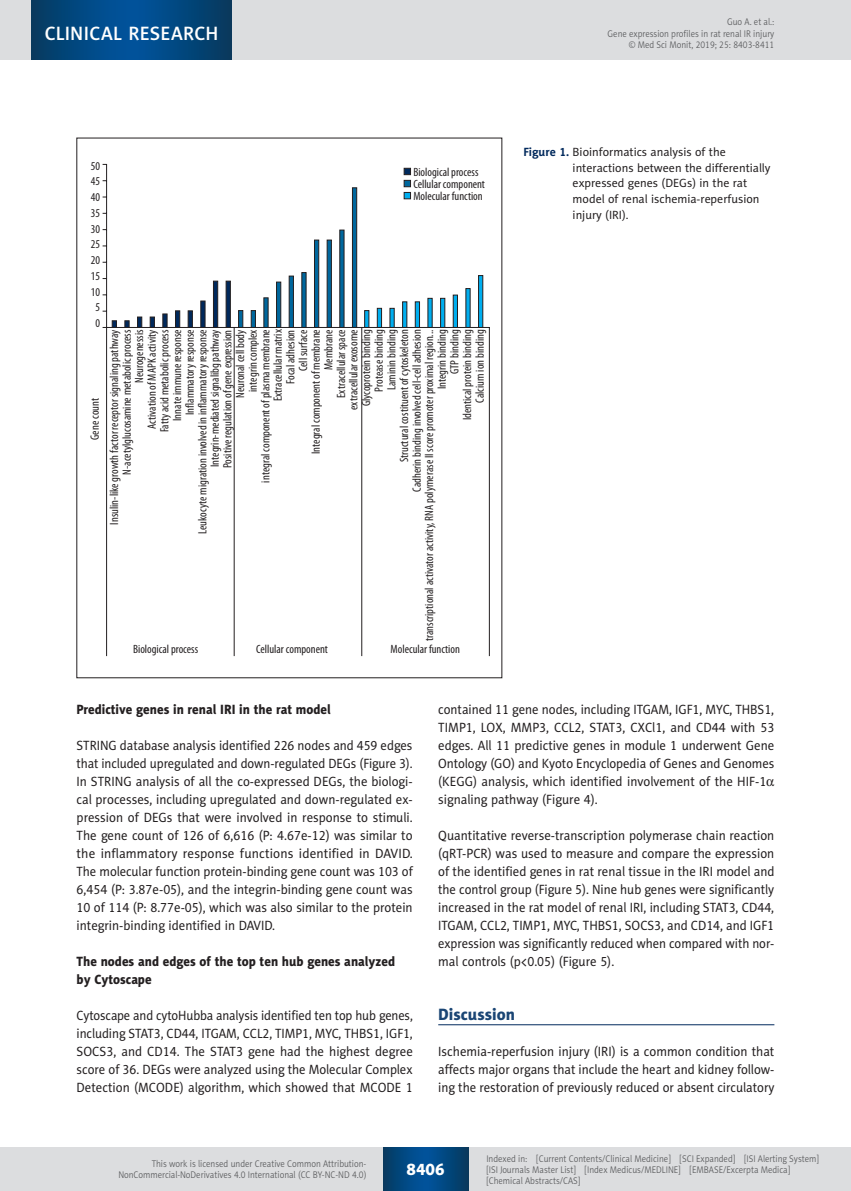
<style>
.page{position:relative;width:851px;height:1191px;background:#fff}
.page>*{position:absolute;margin:0;border:0;box-sizing:border-box;transform-origin:0 0}
.t1{font:19.5px "Naomi Sans EFN Medium";letter-spacing:.015em;color:#fff}
.MSM_Headline_1{font:16.5px "Naomi Sans EFN Heavy";color:#1a4574}
.t2{font:16.5px "Naomi Sans EFN Heavy";color:#fff}
.MSM_Body{font:13.5px/18px "Naomi Sans EFN";color:#231f20;text-align:justify;scale:.94 1}
.MSM_Body-2{font:13.5px/18px "Naomi Sans EFN";color:#231f20;text-align:justify;scale:.95 1}
.MSM_Body-3{font:13.5px/18px "Naomi Sans EFN";color:#231f20;text-align:justify;scale:.93 1}
.MSM_Headline_2{font:13.5px/18px "Naomi Sans EFN Heavy";color:#231f20;scale:.95 1}
.t3{font:condensed 12px/12.6px "Myriad Pro";color:#231f20}
.MSM_Rycina_tytul{font:12px/15.8px "Naomi Sans EFN";color:#231f20}
.t4{font:9.75px/11.2px "Naomi Sans EFN Light";color:#57585a;text-align:right;scale:.9 1}
.s1{font-weight:700;color:#00295c}
.s2{font-family:"Standard Sym L"}
</style>
<div class="page">
<hr style="left:438px;top:1024px;width:336px;height:1px;background:#00295c">
<hr style="left:103px;top:327px;width:386px;height:1px;background:#231f20">
<hr style="left:106px;top:164px;width:1px;height:492px;background:#231f20">
<hr style="left:234px;top:327px;width:1px;height:329px;background:#231f20">
<hr style="left:361px;top:327px;width:1px;height:329px;background:#231f20">
<hr style="left:489px;top:327px;width:1px;height:329px;background:#231f20">
<svg style="left:213px;top:281px;width:5px;height:46px"></svg>
<svg style="left:226px;top:281px;width:5px;height:46px"></svg>
<svg style="left:200px;top:301px;width:5px;height:26px"></svg>
<svg style="left:188px;top:310px;width:5px;height:17px"></svg>
<svg style="left:175px;top:310px;width:5px;height:17px"></svg>
<svg style="left:162px;top:313px;width:5px;height:14px"></svg>
<svg style="left:150px;top:317px;width:5px;height:10px"></svg>
<svg style="left:137px;top:317px;width:5px;height:10px"></svg>
<svg style="left:124px;top:320px;width:5px;height:7px"></svg>
<svg style="left:112px;top:320px;width:5px;height:7px"></svg>
<svg style="left:339px;top:230px;width:5px;height:97px"></svg>
<svg style="left:352px;top:187px;width:5px;height:140px"></svg>
<svg style="left:327px;top:240px;width:5px;height:87px"></svg>
<svg style="left:314px;top:240px;width:5px;height:87px"></svg>
<svg style="left:301px;top:272px;width:5px;height:55px"></svg>
<svg style="left:289px;top:276px;width:5px;height:51px"></svg>
<svg style="left:276px;top:282px;width:5px;height:45px"></svg>
<svg style="left:263px;top:297px;width:5px;height:30px"></svg>
<svg style="left:251px;top:310px;width:5px;height:17px"></svg>
<svg style="left:238px;top:310px;width:5px;height:17px"></svg>
<svg style="left:465px;top:288px;width:5px;height:39px"></svg>
<svg style="left:478px;top:275px;width:5px;height:52px"></svg>
<svg style="left:453px;top:295px;width:5px;height:32px"></svg>
<svg style="left:440px;top:298px;width:5px;height:29px"></svg>
<svg style="left:427px;top:298px;width:5px;height:29px"></svg>
<svg style="left:415px;top:301px;width:5px;height:26px"></svg>
<svg style="left:402px;top:301px;width:5px;height:26px"></svg>
<svg style="left:389px;top:308px;width:5px;height:19px"></svg>
<svg style="left:377px;top:308px;width:5px;height:19px"></svg>
<svg style="left:364px;top:310px;width:5px;height:17px"></svg>
<div style="left:403px;top:168px;width:8px;height:7px;background:#00295c;border:1px solid #231f20"></div>
<div style="left:403px;top:180px;width:8px;height:7px;background:#00679d;border:1px solid #231f20"></div>
<div style="left:403px;top:192px;width:8px;height:7px;background:#00aeef;border:1px solid #231f20"></div>
<div style="left:0;top:1148px;width:850px;height:43px;background:#dcdddf"></div>
<svg style="left:383px;top:1147px;width:85px;height:43px;background:#02477e"></svg>
<div style="left:0;top:0;width:850px;height:60px;background:#dcdddf"></div>
<hr style="left:850px;top:0;width:1px;height:60px;background:#dcdddf">
<svg style="left:32px;top:0;width:200px;height:60px;background:#02477e"></svg>
<h1 class="t1" style="left:45px;top:22px;width:175px">CLINICAL RESEARCH</h1>
<p class="t4" style="left:607px;top:16px;width:187px">Guo A. et al.:<br>Gene expression profiles in rat renal IR injury © Med Sci Monit, 2019; 25: 8403-8411</p>
<p class="t3" style="left:91px;top:158px;width:11px;line-height:15.8px;text-align:center">50<br>45<br>40<br>35<br>30<br>25<br>20<br>15<br>10<br>5<br>0</p>
<p class="t3" style="left:89px;top:440px;width:43px;rotate:-90deg">Gene count</p>
<p class="t3" style="left:413px;top:165px;width:73px;line-height:12px">Biological process<br>Cellular component<br>Molecular function</p>
<p class="t3" style="left:108px;top:641px;width:313px;text-align:right;rotate:-90deg">Insulin-like growth factor receptor signaling pathway<br>N-acetylglucosamine metabolic process<br>Neurogenessis<br>Activation of MAPK activity<br>Fatty acid metabolic process<br>Innate immune response<br>In ammatory response<br>Leukocyte migration involved in in ammatory response<br>Integrin-mediated signalibg pathway<br>Positive regulation of gene expression<br>Neuronal cell body<br>integrin complex<br>integral component of plasma membrane<br>Extracellular matrix<br>Focal adhesion<br>Cell surface<br>Integral component of membrane<br>Membrane<br>Extracellular space<br>extracellular exosome<br>Glycoprotein binding<br>Protease binding<br>Laminin binding<br>Structural costituent of cytoskeleton<br>Cadherin binding involved cell-cell adhesion<br>transcriptional activator activity, RNA polymerase II score promoter proximal region...<br>Integrin binding<br>GTP binding<br>Identical protein binding<br>Calcium ion binding</p>
<p class="t3" style="left:133px;top:643px;width:67px">Biological process</p>
<p class="t3" style="left:256px;top:643px;width:73px">Cellular component</p>
<p class="t3" style="left:390px;top:643px;width:71px">Molecular function</p>
<p class="MSM_Rycina_tytul" style="left:572px;top:144px;width:199px;text-indent:-49px"><span class="s1">Figure 1.</span> Bioinformatics analysis of the interactions between the differentially expressed genes (DEGs) in the rat model of renal ischemia-reperfusion injury (IRI).</p>
<p class="MSM_Headline_2" style="left:77px;top:700px;width:269px">Predictive genes in renal IRI in the rat model</p>
<p class="MSM_Body" style="left:77px;top:736px;width:359px">STRING database analysis identified 226 nodes and 459 edges that included upregulated and down-regulated DEGs (Figure 3).<br>In STRING analysis of all the co-expressed DEGs, the biologi&shy;cal processes, including upregulated and down-regulated ex&shy;pression of DEGs that were involved in response to stimuli.<br>The gene count of 126 of 6,616 (P: 4.67e-12) was similar to the inflammatory response functions identified in DAVID.<br>The molecular function protein-binding gene count was 103 of 6,454 (P: 3.87e-05), and the integrin-binding gene count was 10 of 114 (P: 8.77e-05), which was also similar to the protein integrin-binding identified in DAVID.</p>
<p class="MSM_Headline_2" style="left:77px;top:952px;width:337px">The nodes and edges of the top ten hub genes analyzed by Cytoscape</p>
<p class="MSM_Body-3" style="left:77px;top:1006px;width:363px">Cytoscape and cytoHubba analysis identified ten top hub genes, including STAT3, CD44, ITGAM, CCL2, TIMP1, MYC, THBS1, IGF1, SOCS3, and CD14. The STAT3 gene had the highest degree score of 36. DEGs were analyzed using the Molecular Complex Detection (MCODE) algorithm, which showed that MCODE 1</p>
<p class="MSM_Body" style="left:438px;top:700px;width:359px">contained 11 gene nodes, including ITGAM, IGF1, MYC, THBS1, TIMP1, LOX, MMP3, CCL2, STAT3, CXCl1, and CD44 with 53 edges. All 11 predictive genes in module 1 underwent Gene Ontology (GO) and Kyoto Encyclopedia of Genes and Genomes (KEGG) analysis, which identified involvement of the HIF-1<span class="s2">a </span>signaling pathway (Figure 4).</p>
<p class="MSM_Body-2" style="left:438px;top:826px;width:355px">Quantitative reverse-transcription polymerase chain reaction (qRT-PCR) was used to measure and compare the expression of the identified genes in rat renal tissue in the IRI model and the control group (Figure 5). Nine hub genes were significantly increased in the rat model of renal IRI, including STAT3, CD44, ITGAM, CCL2, TIMP1, MYC, THBS1, SOCS3, and CD14, and IGF1 expression was significantly reduced when compared with nor&shy;mal controls (p&lt;0.05) (Figure 5).</p>
<p class="MSM_Headline_1" style="left:438px;top:1004px;width:78px">Discussion</p>
<p class="MSM_Body-2" style="left:438px;top:1042px;width:355px">Ischemia-reperfusion injury (IRI) is a common condition that affects major organs that include the heart and kidney follow&shy;ing the restoration of previously reduced or absent circulatory</p>
<p class="t4" style="left:118px;top:1158px;width:277px">This work is licensed under Creative Common Attribution-<br>NonCommercial-NoDerivatives 4.0 International (CC BY-NC-ND 4.0)</p>
<h2 class="t2" style="left:406px;top:1159px;width:40px">8406</h2>
<p class="t4" style="left:486px;top:1152px;width:371px;text-align:left">Indexed in: [Current Contents/Clinical Medicine] [SCI Expanded] [ISI Alerting System] [ISI Journals Master List] [Index Medicus/MEDLINE] [EMBASE/Excerpta Medica] [Chemical Abstracts/CAS]</p>
</div>
